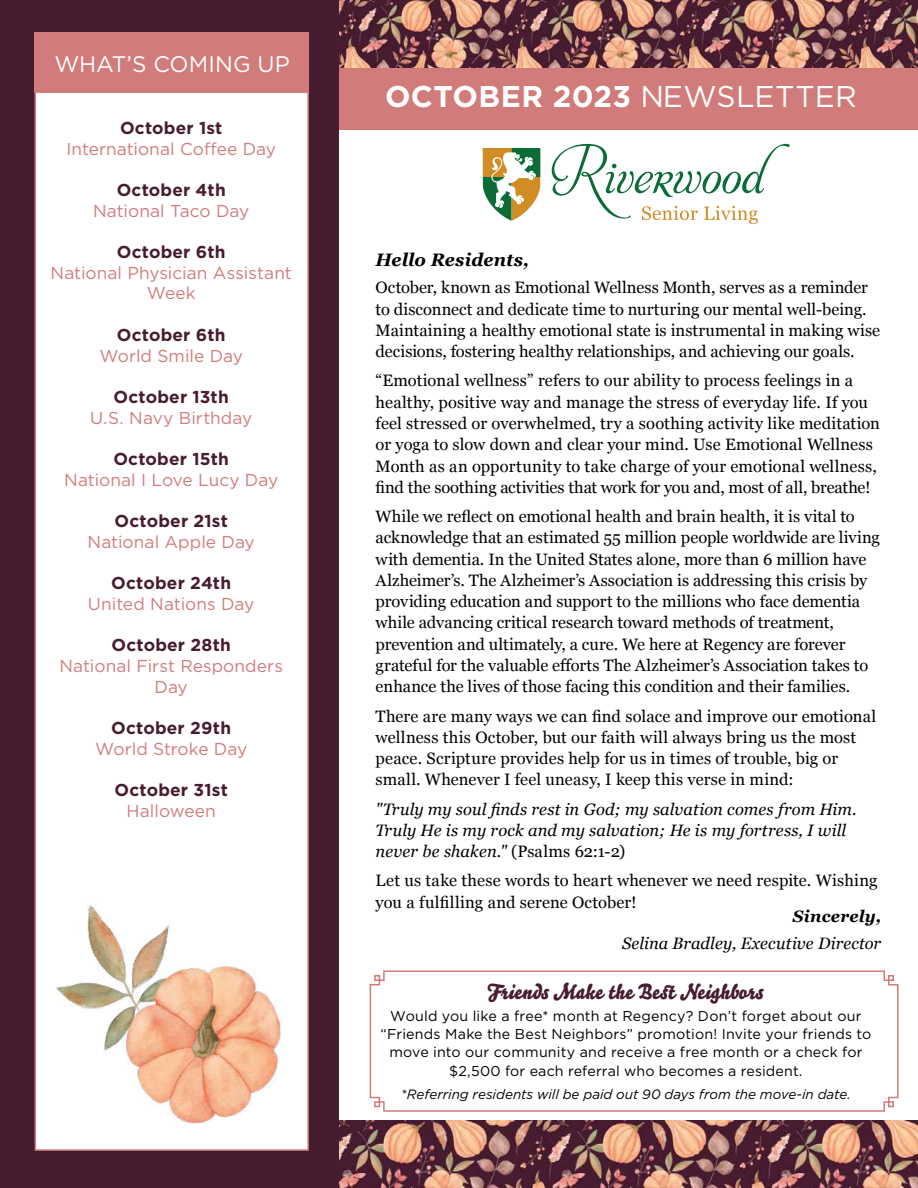
<style>
.page{position:relative;width:918px;height:1188px;background:#fff}
.page>*{position:absolute;margin:0;border:0;box-sizing:border-box;transform-origin:0 0}
.t1{font:700 30px "Gotham";letter-spacing:.01em;color:#fff}
.t2{font:22.5px "Gotham";letter-spacing:.005em;color:#fff}
.t3{font:21px "Bello Script Pro";letter-spacing:.015em;color:#471c30}
.t4{font:italic 700 18px "Georgia";letter-spacing:.005em;color:#000}
.t5{font:17.25px/20.7px "Gotham";color:#d17c7a;text-align:center}
.t6{font:700 17.25px "Gotham";letter-spacing:.01em;color:#471c30}
.t7{font:16.5px/21.3px "Georgia";color:#000}
.t8{font:italic 16.5px/21.3px "Georgia";letter-spacing:.005em;color:#000}
.t9{font:italic 700 16.5px "Georgia";letter-spacing:.01em;color:#000}
.t10{font:14.25px/18px "Gotham";letter-spacing:.01em;color:#000;text-align:center}
.t11{font:italic 13.5px "Gotham";letter-spacing:-.005em;color:#000}
.s1{font-weight:400}
.s2{font-style:normal}
.s3{font-size:15px}
</style>
<div class="page">
<div style="left:0;top:64px;width:918px;height:66px;background:#d17c7a"></div>
<img style="left:339px;top:0;width:579px;height:68px">
<img style="left:339px;top:1121px;width:579px;height:67px">
<div style="left:0;top:0;width:339px;height:1188px;background:#471c30"></div>
<div style="left:35px;top:32px;width:274px;height:1119px;background:#fff;border:2px solid #d17c7a"></div>
<div style="left:35px;top:32px;width:274px;height:61px;background:#d17c7a"></div>
<img style="left:56px;top:905px;width:226px;height:219px">
<svg style="left:483px;top:148px;width:57px;height:73px"></svg>
<svg style="left:552px;top:144px;width:238px;height:80px"></svg>
<svg style="left:369px;top:970px;width:530px;height:142px"></svg>
<h2 class="t2" style="left:54px;top:49px;width:237px">WHAT’S COMING UP</h2>
<p class="t6" style="left:120px;top:116px;width:104px">October 1st</p>
<p class="t5" style="left:66px;top:138px;width:211px">International Coffee Day</p>
<p class="t6" style="left:117px;top:178px;width:111px">October 4th</p>
<p class="t5" style="left:93px;top:200px;width:158px">National Taco Day</p>
<p class="t6" style="left:117px;top:240px;width:110px">October 6th</p>
<p class="t5" style="left:51px;top:262px;width:243px">National Physician Assistant<br>Week</p>
<p class="t6" style="left:117px;top:323px;width:110px">October 6th</p>
<p class="t5" style="left:99px;top:345px;width:145px">World Smile Day</p>
<p class="t6" style="left:114px;top:385px;width:117px">October 13th</p>
<p class="t5" style="left:90px;top:407px;width:164px">U.S. Navy Birthday</p>
<p class="t6" style="left:113px;top:447px;width:117px">October 15th</p>
<p class="t5" style="left:64px;top:469px;width:216px">National I Love Lucy Day</p>
<p class="t6" style="left:115px;top:510px;width:115px">October 21st</p>
<p class="t5" style="left:88px;top:531px;width:169px">National Apple Day</p>
<p class="t6" style="left:111px;top:572px;width:121px">October 24th</p>
<p class="t5" style="left:88px;top:593px;width:168px">United Nations Day</p>
<p class="t6" style="left:111px;top:634px;width:121px">October 28th</p>
<p class="t5" style="left:59px;top:655px;width:225px">National First Responders<br>Day</p>
<p class="t6" style="left:111px;top:717px;width:121px">October 29th</p>
<p class="t5" style="left:95px;top:738px;width:154px">World Stroke Day</p>
<p class="t6" style="left:115px;top:779px;width:115px">October 31st</p>
<p class="t5" style="left:127px;top:800px;width:91px">Halloween</p>
<h1 class="t1" style="left:385px;top:77px;width:473px">OCTOBER 2023 <span class="s1">NEWSLETTER</span></h1>
<p class="t4" style="left:376px;top:246px;width:155px">Hello Residents,</p>
<p class="t7" style="left:376px;top:276px;width:506px">October, known as Emotional Wellness Month, serves as a reminder to disconnect and dedicate time to nurturing our mental well-being.<br>Maintaining a healthy emotional state is instrumental in making wise decisions, fostering healthy relationships, and achieving our goals.</p>
<p class="t7" style="left:376px;top:369px;width:506px">“Emotional wellness” refers to our ability to process feelings in a healthy, positive way and manage the stress of everyday life. If you feel stressed or overwhelmed, try a soothing activity like meditation or yoga to slow down and clear your mind. Use Emotional Wellness Month as an opportunity to take charge of your emotional wellness, find the soothing activities that work for you and, most of all, breathe!</p>
<p class="t7" style="left:376px;top:505px;width:506px">While we reflect on emotional health and brain health, it is vital to acknowledge that an estimated 55 million people worldwide are living with dementia. In the United States alone, more than 6 million have Alzheimer’s. The Alzheimer’s Association is addressing this crisis by providing education and support to the millions who face dementia while advancing critical research toward methods of treatment, prevention and ultimately, a cure. We here at Regency are forever grateful for the valuable efforts The Alzheimer’s Association takes to enhance the lives of those facing this condition and their families.</p>
<p class="t7" style="left:376px;top:704px;width:502px">There are many ways we can find solace and improve our emotional wellness this October, but our faith will always bring us the most peace. Scripture provides help for us in times of trouble, big or small. Whenever I feel uneasy, I keep this verse in mind:</p>
<p class="t8" style="left:376px;top:798px;width:482px">"Truly my soul finds rest in God; my salvation comes from Him.<br>Truly He is my rock and my salvation; He is my fortress, I will never be shaken." <span class="s2">(Psalms 62:1-2)</span></p>
<p class="t7" style="left:376px;top:869px;width:503px">Let us take these words to heart whenever we need respite. Wishing you a fulfilling and serene October!</p>
<p class="t9" style="left:793px;top:904px;width:90px">Sincerely,</p>
<p class="t8" style="left:622px;top:932px;width:261px">Selina Bradley, Executive Director</p>
<p class="t3" style="left:488px;top:976px;width:277px">Friends Make the Best Neighbors</p>
<p class="t10" style="left:380px;top:1007px;width:492px">Would you like a free* month at Regency? Don’t forget about our “Friends Make the Best Neighbors” promotion! Invite your friends to move into our community and receive a free month or a check for</p>
<p class="t10" style="left:449px;top:1062px;width:355px">$2,500 for each referral who becomes a resident<span class="s3">.</span></p>
<p class="t11" style="left:401px;top:1085px;width:452px">*Referring residents will be paid out 90 days from the move-in date.</p>
</div>
